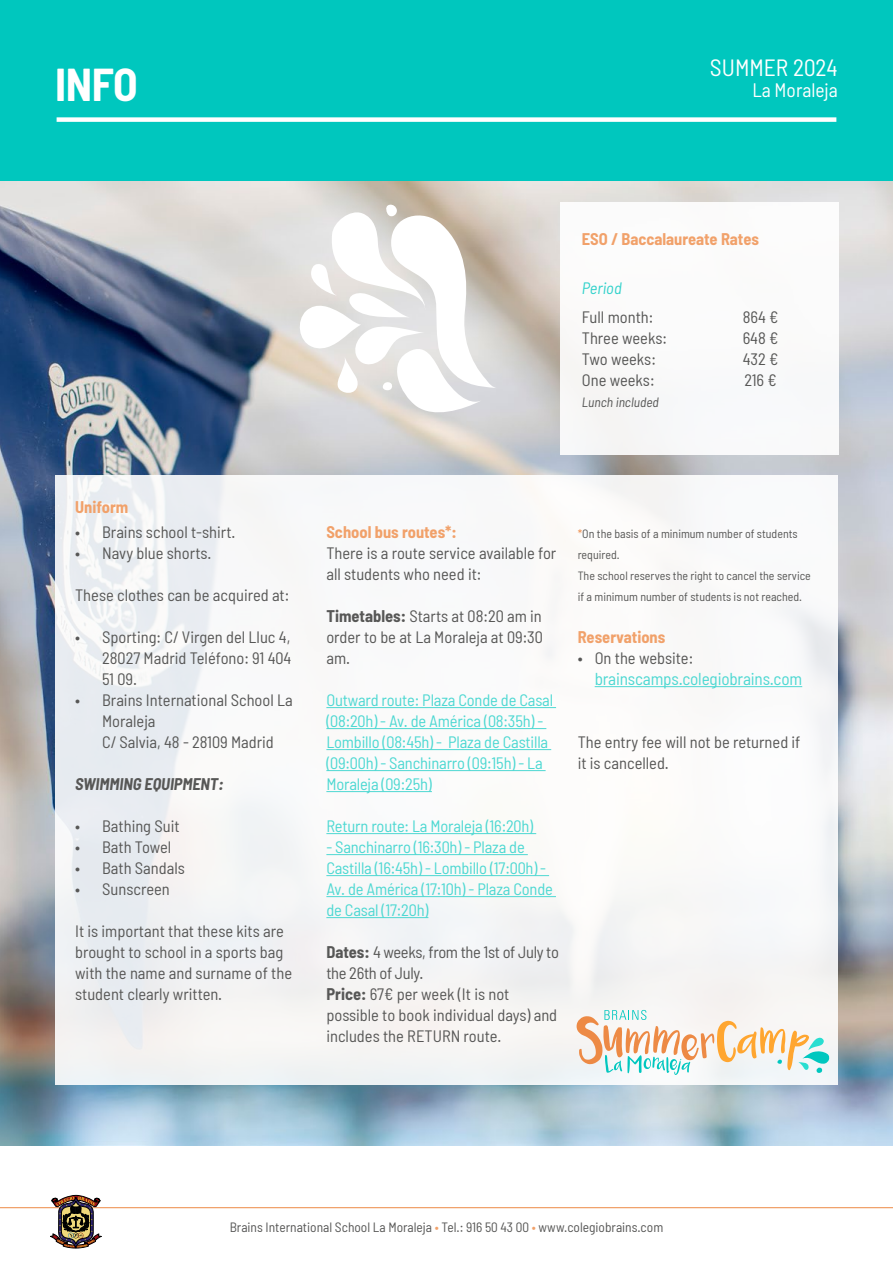
<style>
.page{position:relative;width:893px;height:1263px;background:#fff}
.page>*{position:absolute;margin:0;border:0;box-sizing:border-box;transform-origin:0 0}
.t1{font:700 semi-condensed 45px "Barlow";color:#fff}
.t2{font:semi-condensed 23.55px "Barlow";color:#fff}
.t3{font:semi-condensed 19.5px "Barlow";color:#fff}
.t4{font:semi-condensed 17.25px "Barlow";letter-spacing:-.01em;color:#4dd8d2}
.t5{font:semi-condensed 16.5px/21px "Barlow";color:#575756}
.t6{font:semi-condensed 16.5px/21px "Barlow";letter-spacing:-.01em;color:#4dd8d2}
.t7{font:700 semi-condensed 16.5px "Barlow";color:#f1a16a}
.t8{font:italic 700 semi-condensed 16.5px "Barlow";color:#575756}
.t9{font:italic semi-condensed 16.5px "Barlow";color:#33d2cb}
.t10{font:semi-condensed 13.5px "Barlow";color:#575756}
.t11{font:italic semi-condensed 13.5px "Barlow";color:#575756}
.t12{font:semi-condensed 12px/21px "Barlow";color:#575756}
.s1{font-weight:700}
.s2{color:#ed8945}
.s3{color:#f1a16a}
</style>
<div class="page">
<hr style="left:0;top:1207px;width:893px;height:1px;background:#ed8a45">
<div style="left:0;top:0;width:893px;height:181px;background:#00c7be"></div>
<div style="left:57px;top:117px;width:779px;height:5px;background:#fff"></div>
<img style="left:0;top:181px;width:893px;height:964px">
<div style="left:55px;top:475px;width:783px;height:609px;background:linear-gradient(to right,#f0f2f4,#fcfbfa)"></div>
<hr style="left:326px;top:707px;width:230px;height:1px;background:#4dd8d2">
<hr style="left:326px;top:728px;width:220px;height:1px;background:#4dd8d2">
<hr style="left:326px;top:749px;width:225px;height:1px;background:#4dd8d2">
<hr style="left:326px;top:770px;width:220px;height:1px;background:#4dd8d2">
<hr style="left:326px;top:791px;width:106px;height:1px;background:#4dd8d2">
<hr style="left:326px;top:833px;width:210px;height:1px;background:#4dd8d2">
<hr style="left:326px;top:854px;width:202px;height:1px;background:#4dd8d2">
<hr style="left:326px;top:875px;width:223px;height:1px;background:#4dd8d2">
<hr style="left:326px;top:896px;width:230px;height:1px;background:#4dd8d2">
<hr style="left:326px;top:917px;width:102px;height:1px;background:#4dd8d2">
<hr style="left:595px;top:686px;width:207px;height:1px;background:#4dd8d2">
<svg style="left:577px;top:1010px;width:252px;height:65px"></svg>
<div style="left:560px;top:202px;width:278px;height:252px;background:#fff"></div>
<svg style="left:296px;top:202px;width:201px;height:216px"></svg>
<svg style="left:50px;top:1195px;width:51px;height:53px"></svg>
<h1 class="t1" style="left:55px;top:56px;width:84px">INFO</h1>
<h2 class="t2" style="left:710px;top:53px;width:129px">SUMMER 2024</h2>
<p class="t3" style="left:752px;top:78px;width:87px">La Moraleja</p>
<p class="t7" style="left:582px;top:228px;width:179px">ESO / Baccalaureate Rates</p>
<p class="t9" style="left:582px;top:278px;width:41px">Period</p>
<p class="t5" style="left:582px;top:305px;width:87px">Full month:<br>Three weeks:<br>Two weeks:<br>One weeks:</p>
<p class="t11" style="left:582px;top:393px;width:78px">Lunch included</p>
<p class="t5" style="left:743px;top:305px;width:37px;text-align:justify">864 € 648 € 432 € 216 €</p>
<p class="t7" style="left:75px;top:496px;width:55px">Uniform</p>
<p class="t5" style="left:75px;top:521px;width:162px">• Brains school t-shirt.</p>
<p class="t5" style="left:75px;top:542px;width:138px">• Navy blue shorts.</p>
<p class="t5" style="left:75px;top:584px;width:216px">These clothes can be acquired at:</p>
<p class="t5" style="left:102px;top:626px;width:191px;text-align:justify;text-indent:-27px">• Sporting: C/ Virgen del Lluc 4, 28027 Madrid Teléfono: 91 404<br>51 09.</p>
<p class="t5" style="left:102px;top:689px;width:192px;text-indent:-27px">• Brains International School La<br>Moraleja<br>C/ Salvia, 48 - 28109 Madrid</p>
<p class="t8" style="left:75px;top:774px;width:150px">SWIMMING EQUIPMENT:</p>
<p class="t5" style="left:75px;top:815px;width:106px">• Bathing Suit</p>
<p class="t5" style="left:75px;top:836px;width:98px">• Bath Towel</p>
<p class="t5" style="left:75px;top:857px;width:111px">• Bath Sandals</p>
<p class="t5" style="left:75px;top:878px;width:96px">• Sunscreen</p>
<p class="t5" style="left:75px;top:920px;width:218px">It is important that these kits are brought to school in a sports bag with the name and surname of the student clearly written.</p>
<p class="t7" style="left:326px;top:522px;width:132px">School bus routes*:</p>
<p class="t5" style="left:326px;top:542px;width:231px">There is a route service available for all students who need it:</p>
<p class="t5" style="left:326px;top:605px;width:218px;text-align:justify"><span class="s1">Timetables:</span> Starts at 08:20 am in order to be at La Moraleja at 09:30 am.</p>
<p class="t6" style="left:326px;top:689px;width:228px">Outward route: Plaza Conde de Casal (08:20h) - Av. de América (08:35h) -<br>Lombillo (08:45h) - Plaza de Castilla (09:00h) - Sanchinarro (09:15h) - La<br>Moraleja (09:25h)</p>
<p class="t6" style="left:326px;top:815px;width:208px">Return route: La Moraleja (16:20h)</p>
<p class="t6" style="left:326px;top:836px;width:228px">- Sanchinarro (16:30h) - Plaza de<br>Castilla (16:45h) - Lombillo (17:00h) -<br>Av. de América (17:10h) - Plaza Conde de Casal (17:20h)</p>
<p class="t5" style="left:326px;top:941px;width:234px"><span class="s1">Dates:</span> 4 weeks, from the 1st of July to the 26th of July.<br><span class="s1">Price:</span> 67€ per week (It is not possible to book individual days) and includes the RETURN route.</p>
<p class="t12" style="left:578px;top:523px;width:235px"><span class="s2">*</span>On the basis of a minimum number of students required.<br>The school reserves the right to cancel the service if a minimum number of students is not reached.</p>
<p class="t7" style="left:578px;top:627px;width:89px">Reservations</p>
<p class="t5" style="left:578px;top:647px;width:117px">• On the website:</p>
<p class="t4" style="left:595px;top:668px;width:209px">brainscamps.colegiobrains.com</p>
<p class="t5" style="left:578px;top:731px;width:224px">The entry fee will not be returned if it is cancelled.</p>
<p class="t10" style="left:230px;top:1218px;width:435px">Brains International School La Moraleja <span class="s3">•</span> Tel.: 916 50 43 00 <span class="s3">•</span> www.colegiobrains.com</p>
</div>
